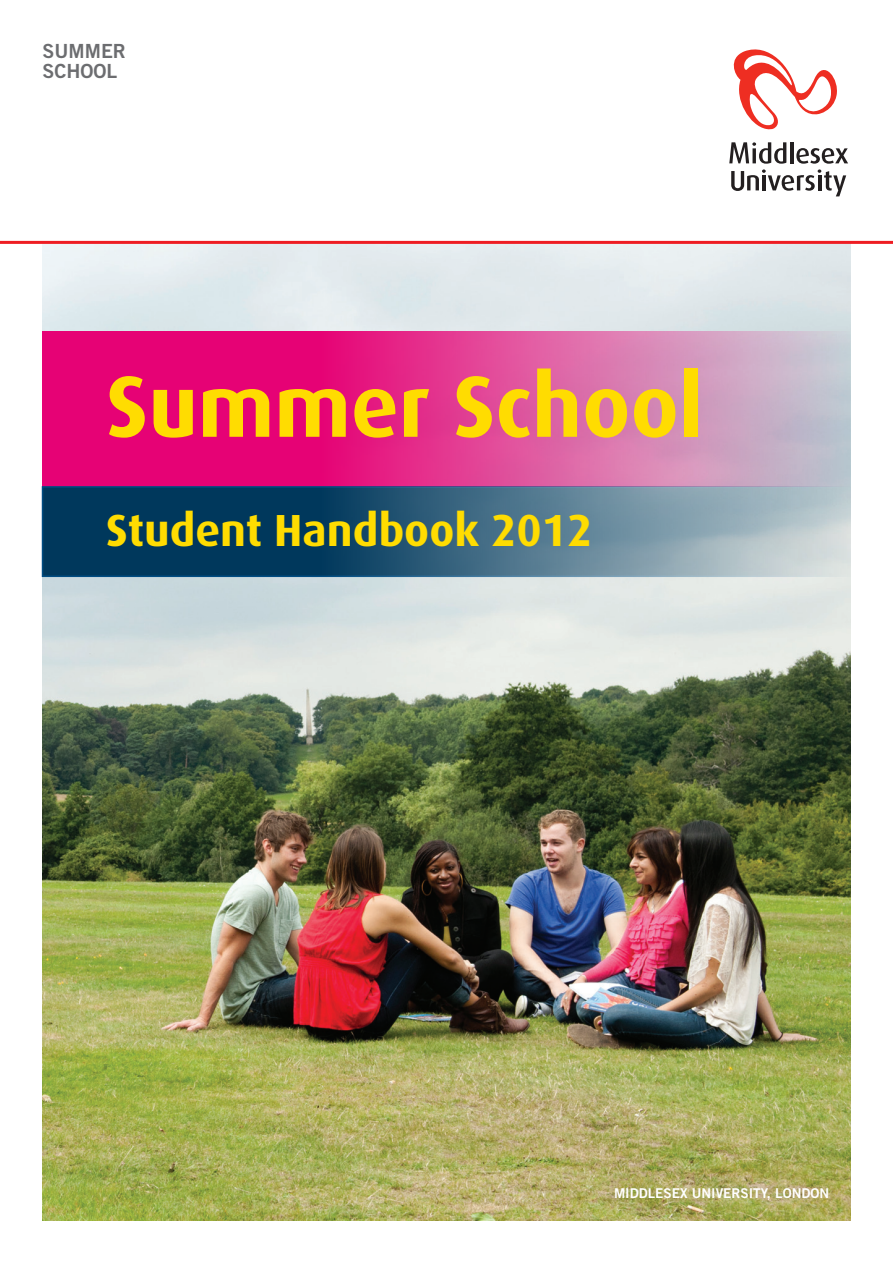
<style>
.page{position:relative;width:893px;height:1263px;background:#fff}
.page>*{position:absolute;margin:0;border:0;box-sizing:border-box;transform-origin:0 0}
.t1{font:700 87px "Dax";color:#ffdc01}
.t2{font:700 45px "Dax";color:#ffdc01}
.t3{font:19.5px "Trade Gothic Bold Two";color:#6c6d70}
.t4{font:13.5px "Trade Gothic Bold Two";color:#fff}
</style>
<div class="page">
<img style="left:43px;top:244px;width:807px;height:976px">
<hr style="left:0;top:241px;width:893px;height:3px;background:#ee1d23">
<svg style="left:729px;top:142px;width:119px;height:54px"></svg>
<svg style="left:733px;top:49px;width:104px;height:81px"></svg>
<svg style="left:43px;top:332px;width:807px;height:154px;background:#dd4796"></svg>
<svg style="left:42px;top:486px;width:809px;height:91px;background:#446d87"></svg>
<p class="t3" style="left:43px;top:39px;width:85px">SUMMER</p>
<p class="t3" style="left:43px;top:59px;width:76px">SCHOOL</p>
<p class="t1" style="left:106px;top:358px;width:598px">Summer School</p>
<p class="t2" style="left:106px;top:505px;width:488px">Student Handbook 2012</p>
<p class="t4" style="left:614px;top:1185px;width:217px">MIDDLESEX UNIVERSITY, LONDON</p>
</div>
